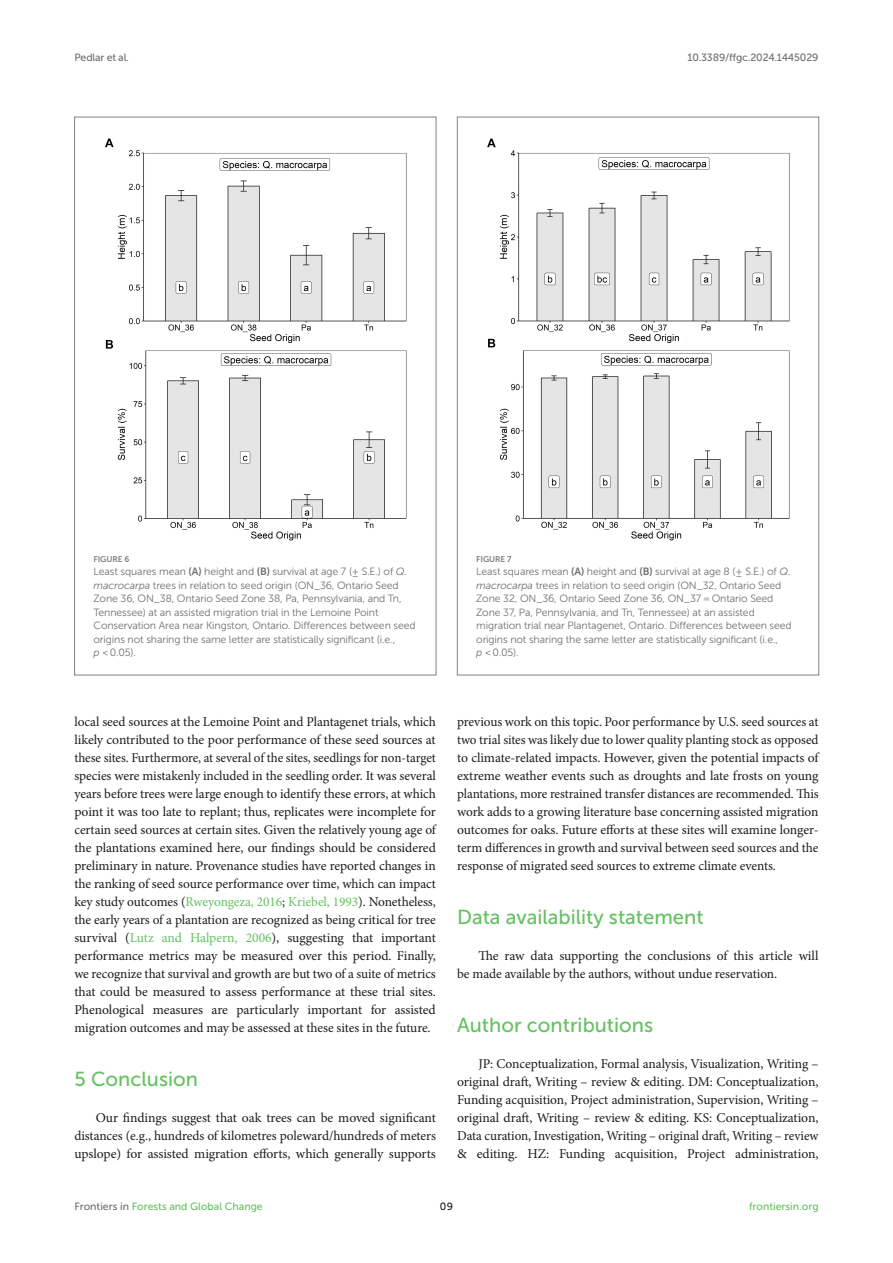
<style>
.page{position:relative;width:893px;height:1263px;background:#fff}
.page>*{position:absolute;margin:0;border:0;box-sizing:border-box;transform-origin:0 0}
.HEAD_1{font:20.25px "Museo Sans 500";color:#65c161}
.TEXT_FLUSH{font:13.5px/18px "Minion Pro";letter-spacing:-.005em;color:#1b1c1b;text-align:justify}
.TEXT{font:13.5px/18px "Minion Pro";letter-spacing:-.01em;color:#1b1c1b;text-align:justify}
.FIG_LEG{font:10.5px/13.5px "Museo Sans 300";letter-spacing:-.01em;color:#706f70}
.t1{font:10.5px "Museo Sans 500";color:#65c161}
.t2{font:10.5px "Museo Sans 500";letter-spacing:-.015em;color:#706f70}
.t3{font:10.5px "Museo Sans 500";color:#1b1c1b}
.FIG_HD{font:8.25px "Museo Sans 700";letter-spacing:-.01em;color:#7e7f7f}
.s1{font-family:"Museo Sans 700"}
.s2{font-style:italic}
.s3{color:#65c161}
.s4{color:#706f70}
</style>
<div class="page">
<img style="left:105px;top:138px;width:302px;height:403px">
<img style="left:487px;top:138px;width:303px;height:403px">
<p class="t2" style="left:74px;top:51px;width:56px">Pedlar et al.</p>
<p class="t2" style="left:687px;top:51px;width:133px">10.3389/ffgc.2024.1445029</p>
<p class="FIG_HD" style="left:94px;top:554px;width:37px">FIGURE 6</p>
<p class="FIG_LEG" style="left:94px;top:565px;width:324px">Least squares mean <span class="s1">(A)</span> height and <span class="s1">(B)</span> survival at age 7 (± S.E.) of <span class="s2">Q. macrocarpa</span> trees in relation to seed origin (ON_36, Ontario Seed Zone 36, ON_38, Ontario Seed Zone 38, Pa, Pennsylvania, and Tn, Tennessee) at an assisted migration trial in the Lemoine Point Conservation Area near Kingston, Ontario. Differences between seed origins not sharing the same letter are statistically significant (i.e.,<br><span class="s2">p</span> &lt; 0.05).</p>
<p class="FIG_HD" style="left:476px;top:554px;width:37px">FIGURE 7</p>
<p class="FIG_LEG" style="left:476px;top:565px;width:317px">Least squares mean <span class="s1">(A)</span> height and <span class="s1">(B)</span> survival at age 8 (± S.E.) of <span class="s2">Q. macrocarpa</span> trees in relation to seed origin (ON_32, Ontario Seed Zone 32, ON_36, Ontario Seed Zone 36, ON_37 = Ontario Seed Zone 37, Pa, Pennsylvania, and Tn, Tennessee) at an assisted migration trial near Plantagenet, Ontario. Differences between seed origins not sharing the same letter are statistically significant (i.e.,<br><span class="s2">p</span> &lt; 0.05).</p>
<p class="TEXT" style="left:74px;top:713px;width:363px">local seed sources at the Lemoine Point and Plantagenet trials, which likely contributed to the poor performance of these seed sources at these sites. Furthermore, at several of the sites, seedlings for non-target species were mistakenly included in the seedling order. It was several years before trees were large enough to identify these errors, at which point it was too late to replant; thus, replicates were incomplete for certain seed sources at certain sites. Given the relatively young age of the plantations examined here, our findings should be considered preliminary in nature. Provenance studies have reported changes in the ranking of seed source performance over time, which can impact key study outcomes (<span class="s3">Rweyongeza, 2016</span>; <span class="s3">Kriebel, 1993</span>). Nonetheless, the early years of a plantation are recognized as being critical for tree survival (<span class="s3">Lutz and Halpern, 2006</span>), suggesting that important performance metrics may be measured over this period. Finally, we recognize that survival and growth are but two of a suite of metrics that could be measured to assess performance at these trial sites.<br>Phenological measures are particularly important for assisted migration outcomes and may be assessed at these sites in the future.</p>
<p class="HEAD_1" style="left:74px;top:1068px;width:125px">5 Conclusion</p>
<p class="TEXT_FLUSH" style="left:74px;top:1109px;width:363px;text-indent:21px">Our findings suggest that oak trees can be moved significant distances (e.g., hundreds of kilometres poleward/hundreds of meters upslope) for assisted migration efforts, which generally supports</p>
<p class="TEXT_FLUSH" style="left:457px;top:713px;width:363px">previous work on this topic. Poor performance by U.S. seed sources at two trial sites was likely due to lower quality planting stock as opposed to climate-related impacts. However, given the potential impacts of extreme weather events such as droughts and late frosts on young plantations, more restrained transfer distances are recommended. This work adds to a growing literature base concerning assisted migration outcomes for oaks. Future efforts at these sites will examine longer&shy;term differences in growth and survival between seed sources and the response of migrated seed sources to extreme climate events.</p>
<p class="HEAD_1" style="left:457px;top:906px;width:248px">Data availability statement</p>
<p class="TEXT_FLUSH" style="left:457px;top:947px;width:363px;text-indent:21px">The raw data supporting the conclusions of this article will be made available by the authors, without undue reservation.</p>
<p class="HEAD_1" style="left:457px;top:1014px;width:197px">Author contributions</p>
<p class="TEXT_FLUSH" style="left:457px;top:1055px;width:363px;text-indent:21px">JP: Conceptualization, Formal analysis, Visualization, Writing – original draft, Writing – review &amp; editing. DM: Conceptualization, Funding acquisition, Project administration, Supervision, Writing – original draft, Writing – review &amp; editing. KS: Conceptualization, Data curation, Investigation, Writing – original draft, Writing – review &amp; editing. HZ: Funding acquisition, Project administration,</p>
<p class="t1" style="left:74px;top:1200px;width:190px"><span class="s4">Frontiers in</span> Forests and Global Change</p>
<p class="t3" style="left:440px;top:1200px;width:15px">09</p>
<p class="t1" style="left:749px;top:1200px;width:71px">frontiersin.org</p>
</div>
